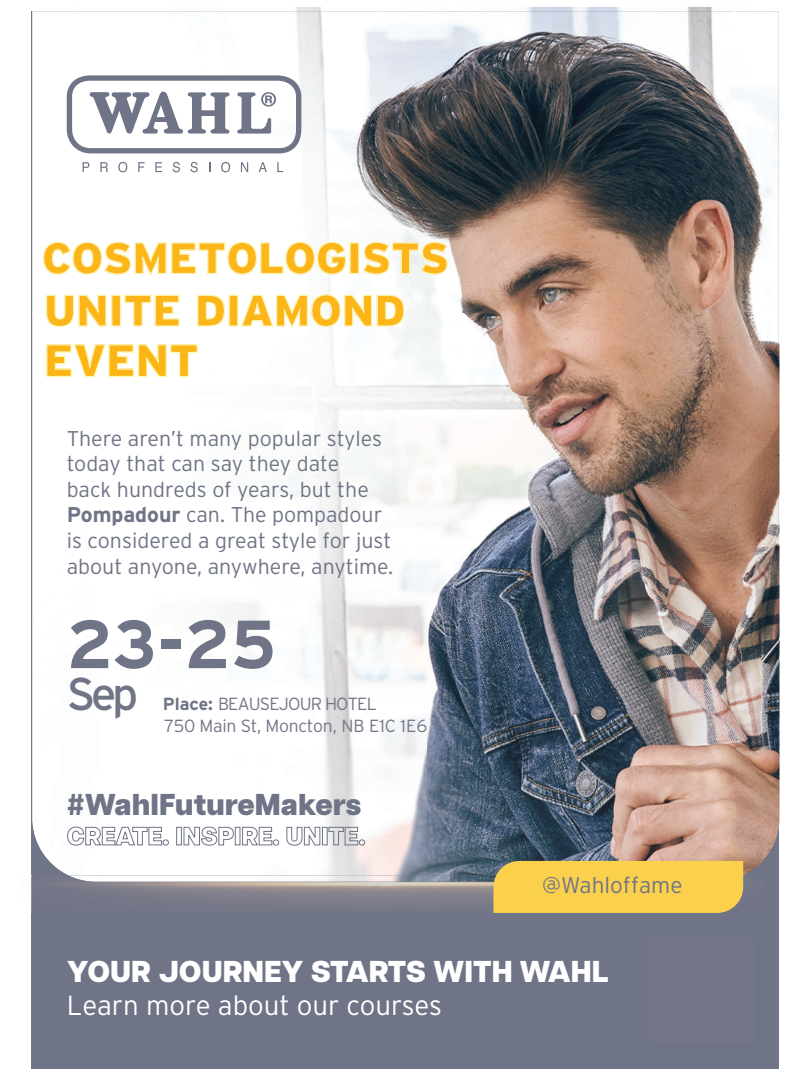
<style>
.page{position:relative;width:810px;height:1080px;background:#fff}
.page>*{position:absolute;margin:0;border:0;box-sizing:border-box;transform-origin:0 0}
.t1{font:700 67.88px "Interstate";color:#6f7486}
.t2{font:45.88px "Interstate";color:#6f7486}
.t3{font:900 45.25px "Interstate";letter-spacing:-.015em;color:#fbb515}
.t4{font:900 44px/52.5px "Interstate";letter-spacing:-.015em;color:#fcb619}
.t5{font:800 30.12px "Articulat CF";color:#fff}
.t6{font:800 30.12px "Articulat CF";color:#6f7486}
.t7{font:300 27.62px "Interstate";color:#fff}
.t8{font:300 22.62px "Interstate";color:#6f7486}
.t9{font:300 21.38px/25.6px "Interstate";color:#6f7486}
.t10{font:300 17.62px/22.4px "Interstate";letter-spacing:-.015em;color:#747587}
.s1{font-weight:700}
.s2{font-weight:700;color:#6f7486}
.s3{color:#757688}
</style>
<div class="page">
<div style="left:31px;top:11px;width:748px;height:1058px;background:#6f7486"></div>
<img style="left:31px;top:876px;width:713px;height:37px">
<img style="left:296px;top:7px;width:416px;height:4px">
<img style="left:779px;top:343px;width:1px;height:482px">
<img style="left:32px;top:11px;width:747px;height:865px">
<img style="left:69px;top:876px;width:424px;height:6px">
<div style="left:493px;top:861px;width:250px;height:52px;background:#fad04d"></div>
<svg style="left:83px;top:162px;width:6px;height:10px"></svg>
<svg style="left:100px;top:162px;width:8px;height:10px"></svg>
<svg style="left:118px;top:162px;width:9px;height:10px"></svg>
<svg style="left:138px;top:162px;width:7px;height:10px"></svg>
<svg style="left:155px;top:162px;width:7px;height:10px"></svg>
<svg style="left:173px;top:162px;width:7px;height:10px"></svg>
<svg style="left:191px;top:162px;width:7px;height:10px"></svg>
<svg style="left:221px;top:162px;width:9px;height:10px"></svg>
<svg style="left:241px;top:162px;width:7px;height:10px"></svg>
<svg style="left:259px;top:162px;width:8px;height:10px"></svg>
<svg style="left:277px;top:162px;width:6px;height:10px"></svg>
<svg style="left:67px;top:75px;width:234px;height:78px"></svg>
<svg style="left:67px;top:827px;width:212px;height:18px;background:#d8dade"></svg>
<svg style="left:287px;top:827px;width:78px;height:18px"></svg>
<svg style="left:42px;top:241px;width:30px;height:34px"></svg>
<div style="left:73px;top:242px;width:29px;height:33px;border:1px solid #fbf3b5;border-radius:50%"></div>
<div style="left:81px;top:249px;width:12px;height:18px;border:1px solid #fbf3b5;border-radius:50%"></div>
<svg style="left:103px;top:241px;width:123px;height:37px;background:#fefcf2"></svg>
<div style="left:227px;top:242px;width:30px;height:33px;border:1px solid #fbf3b5;border-radius:50%"></div>
<div style="left:236px;top:249px;width:12px;height:18px;border:1px solid #fbf3b5;border-radius:50%"></div>
<svg style="left:260px;top:242px;width:24px;height:33px"></svg>
<div style="left:285px;top:242px;width:30px;height:33px;border:1px solid #fbf3b5;border-radius:50%"></div>
<div style="left:294px;top:249px;width:12px;height:18px;border:1px solid #fbf3b5;border-radius:50%"></div>
<svg style="left:316px;top:241px;width:133px;height:34px;background:#f9f8ed"></svg>
<svg style="left:45px;top:294px;width:135px;height:34px;background:#fefcf1"></svg>
<svg style="left:197px;top:294px;width:112px;height:36px;background:#fefcf1"></svg>
<div style="left:311px;top:294px;width:30px;height:33px;border:1px solid #fbf3b5;border-radius:50%"></div>
<div style="left:320px;top:302px;width:12px;height:18px;border:1px solid #fbf3b5;border-radius:50%"></div>
<svg style="left:343px;top:294px;width:62px;height:34px;background:#fcfbef"></svg>
<svg style="left:46px;top:343px;width:153px;height:35px;background:#fefdf1"></svg>
<div style="left:650px;top:938px;width:105px;height:104px;background:#747587"></div>
<h3 class="t4" style="left:42px;top:236px;width:409px">COSMETOLOGISTS<br>UNITE DIAMOND</h3>
<h3 class="t3" style="left:44px;top:345px;width:157px">EVENT</h3>
<p class="t9" style="left:67px;top:427px;width:328px">There aren’t many popular styles today that can say they date<br>back hundreds of years, but the<br><span class="s1">Pompadour</span> can. The pompadour is considered a great style for just about anyone, anywhere, anytime.</p>
<h1 class="t1" style="left:67px;top:605px;width:211px">23-25</h1>
<h2 class="t2" style="left:67px;top:673px;width:73px">Sep</h2>
<p class="t10" style="left:163px;top:694px;width:266px"><span class="s2">Place:</span> <span class="s3">BEAUSEJOUR HOTEL<br></span>750 Main St, Moncton, NB E1C 1E6</p>
<h3 class="t6" style="left:67px;top:787px;width:296px">#WahlFutureMakers</h3>
<p class="t8" style="left:542px;top:876px;width:142px">@Wahloffame</p>
<h3 class="t5" style="left:67px;top:954px;width:544px">YOUR JOURNEY STARTS WITH WAHL</h3>
<p class="t7" style="left:67px;top:995px;width:377px">Learn more about our courses</p>
</div>
